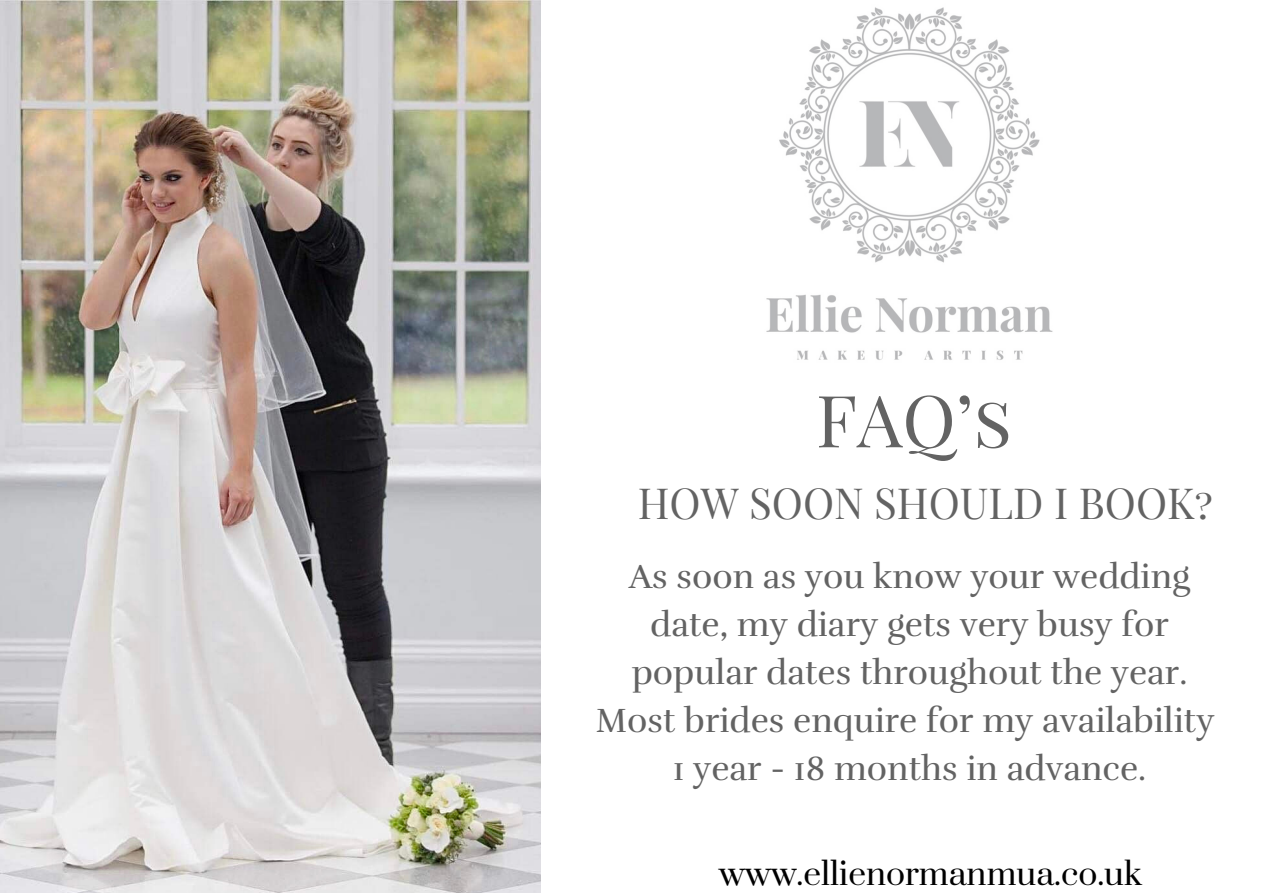
<style>
.page{position:relative;width:1263px;height:893px;background:#fff}
.page>*{position:absolute;margin:0;border:0;box-sizing:border-box;transform-origin:0 0}
.t1{font:72px "Playfair Display SC";color:#636363}
.t2{font:42px "Playfair Display SC";color:#636363}
.t3{font:34.5px/47.8px "Rufina";color:#636363;text-align:center}
.t4{font:31.5px "Prata";color:#000}
</style>
<div class="page">
<img style="left:766px;top:7px;width:287px;height:353px">
<img style="left:0;top:0;width:541px;height:893px">
<p class="t1" style="left:816px;top:369px;width:197px">FAQ’s</p>
<p class="t2" style="left:638px;top:473px;width:576px">HOW SOON SHOULD I BOOK?</p>
<p class="t3" style="left:596px;top:553px;width:620px">As soon as you know your wedding date, my diary gets very busy for popular dates throughout the year.<br>Most brides enquire for my availability</p>
<p class="t3" style="left:673px;top:744px;width:475px">1 year - 18 months in advance.</p>
<p class="t4" style="left:719px;top:853px;width:425px">www.ellienormanmua.co.uk</p>
</div>
